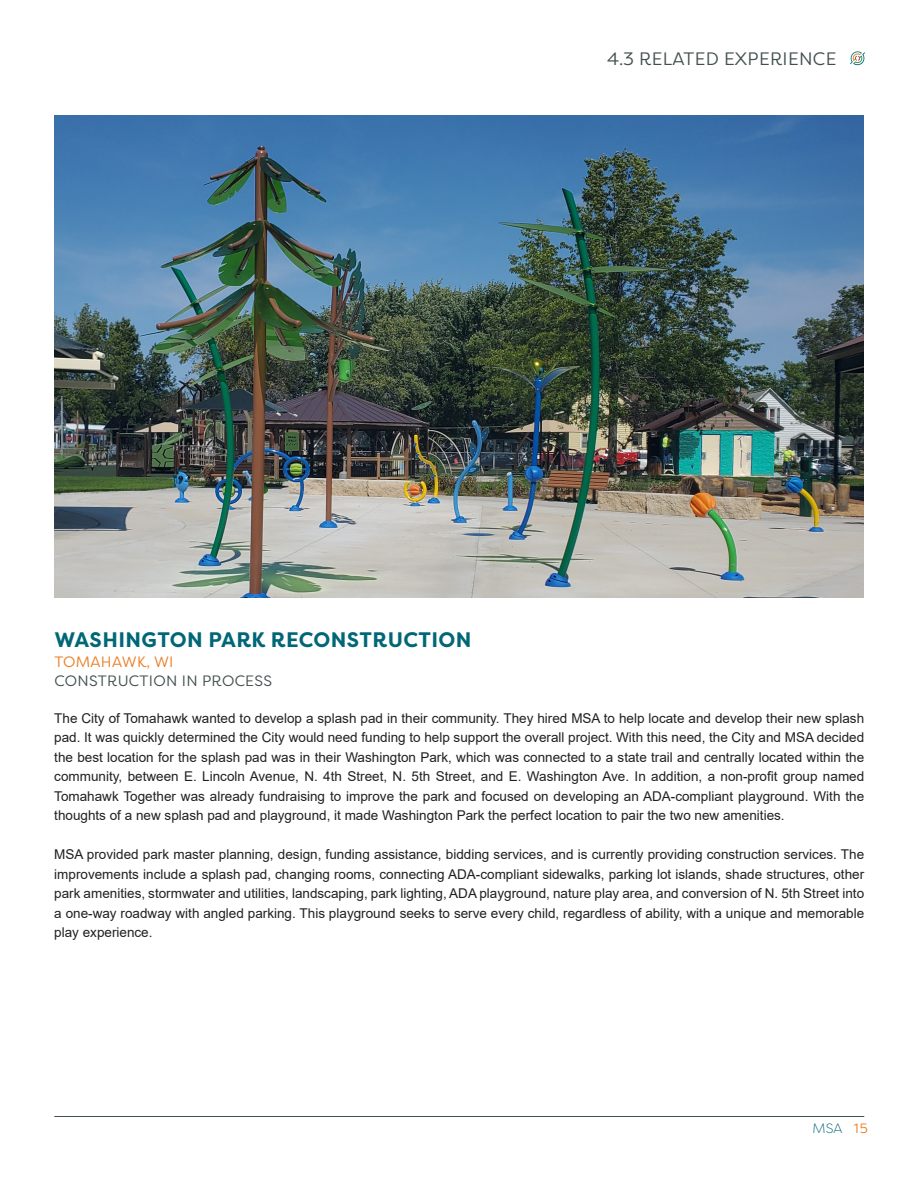
<style>
.page{position:relative;width:918px;height:1188px;background:#fff}
.page>*{position:absolute;margin:0;border:0;box-sizing:border-box;transform-origin:0 0}
.Heading_1{font:700 21px "Filson Pro";letter-spacing:.02em;color:#006777}
.Section_Heading_-_Right{font:18px "Filson Pro";letter-spacing:.02em;color:#414f4e}
.Heading_2{font:15px "Filson Pro";letter-spacing:.02em;color:#414f4e}
.Heading_2-2{font:15px "Filson Pro";letter-spacing:.02em;color:#ea7e24}
.Body_Text{font:13.5px/19.5px "Arial";color:#231f20;text-align:justify}
.t1{font:300 13.5px "Filson Pro";color:#006777}
.Pagination_-_Right{font:13.5px "Filson Pro";color:#ea7e24}
</style>
<div class="page">
<hr style="left:54px;top:1116px;width:810px;height:1px;background:#414f4e">
<svg style="left:850px;top:51px;width:15px;height:14px"></svg>
<img style="left:54px;top:116px;width:810px;height:481px">
<p class="Section_Heading_-_Right" style="left:607px;top:46px;width:231px">4.3 RELATED EXPERIENCE</p>
<p class="Heading_1" style="left:54px;top:627px;width:419px">WASHINGTON PARK RECONSTRUCTION</p>
<p class="Heading_2-2" style="left:54px;top:652px;width:121px">TOMAHAWK, WI</p>
<p class="Heading_2" style="left:54px;top:671px;width:219px">CONSTRUCTION IN PROCESS</p>
<p class="Body_Text" style="left:54px;top:708px;width:811px">The City of Tomahawk wanted to develop a splash pad in their community. They hired MSA to help locate and develop their new splash pad. It was quickly determined the City would need funding to help support the overall project. With this need, the City and MSA decided the best location for the splash pad was in their Washington Park, which was connected to a state trail and centrally located within the community, between E. Lincoln Avenue, N. 4th Street, N. 5th Street, and E. Washington Ave. In addition, a non-profit group named Tomahawk Together was already fundraising to improve the park and focused on developing an ADA-compliant playground. With the thoughts of a new splash pad and playground, it made Washington Park the perfect location to pair the two new amenities.</p>
<p class="Body_Text" style="left:54px;top:845px;width:811px">MSA provided park master planning, design, funding assistance, bidding services, and is currently providing construction services. The improvements include a splash pad, changing rooms, connecting ADA-compliant sidewalks, parking lot islands, shade structures, other park amenities, stormwater and utilities, landscaping, park lighting, ADA playground, nature play area, and conversion of N. 5th Street into a one-way roadway with angled parking. This playground seeks to serve every child, regardless of ability, with a unique and memorable play experience.</p>
<p class="t1" style="left:812px;top:1120px;width:32px">MSA</p>
<p class="Pagination_-_Right" style="left:854px;top:1120px;width:15px">15</p>
</div>
